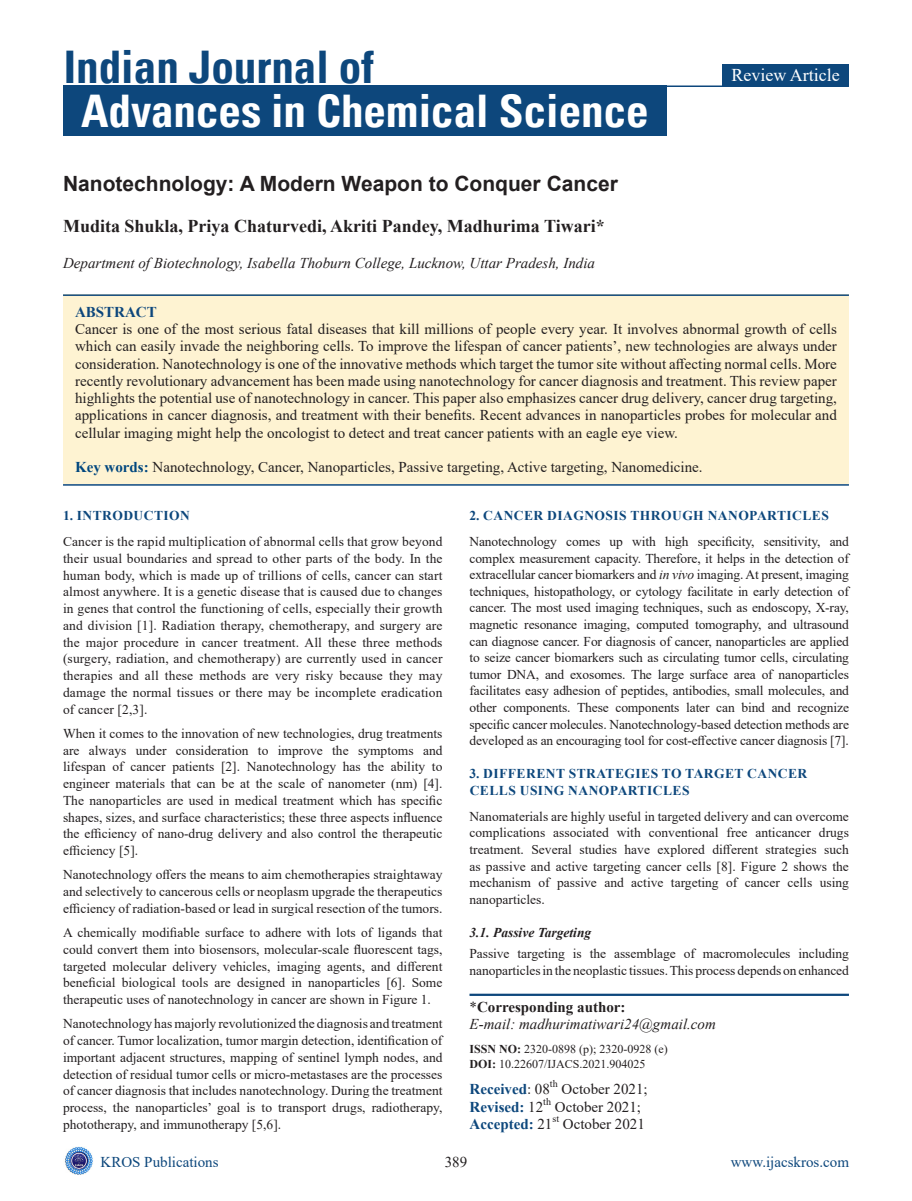
<style>
.page{position:relative;width:912px;height:1201px;background:#fff}
.page>*{position:absolute;margin:0;border:0;box-sizing:border-box;transform-origin:0 0}
.JN{font:700 condensed 45px "Univers";color:#fff}
.JN-2{font:700 condensed 45px "Univers";color:#0d477c}
.AT{font:700 21px "Arial";color:#231f20}
.AU{font:700 18px "Times New Roman";color:#231f20}
.t1{font:18px "Times New Roman";color:#fff}
.ABS{font:15px/17.2px "Times New Roman";color:#231f20;text-align:justify}
.KWD{font:15px "Times New Roman";color:#231f20}
.AFF{font:italic 15px "Times New Roman";color:#231f20}
.ADD{font:italic 15px/17.2px "Times New Roman";color:#231f20}
.HIS{font:15px "Times New Roman";color:#231f20}
.doi{font:15px "Times New Roman";color:#0d477c}
.HIS-2{font:700 15px "Times New Roman";color:#0d477c}
.ABSH{font:700 15px "Times New Roman";color:#0d477c}
.doi-2{font:15px "Times New Roman";color:#231f20}
.TX{font:13.5px/16.8px "Times New Roman";color:#231f20;text-align:justify}
.t2{font:700 13.5px/16.6px "Times New Roman";letter-spacing:.035em;color:#0d477c}
.t3{font:italic 700 13.5px "Times New Roman";color:#231f20}
.DOI{font:12px/15px "Times New Roman";color:#231f20}
.HIS-3{font:10.05px "Times New Roman";color:#231f20}
.s1{font-weight:700;color:#00467e}
.s2{font-style:italic}
.s3{font-style:normal}
.s4{font-weight:700;font-style:normal}
.s5{font-weight:700}
.s6{font-weight:400;color:#231f20}
</style>
<div class="page">
<img style="left:65px;top:1147px;width:28px;height:28px">
<hr style="left:469px;top:994px;width:380px;height:2px;background:#0d477c">
<div style="left:63px;top:295px;width:786px;height:189px;background:#fef3d2"></div>
<hr style="left:63px;top:294px;width:786px;height:2px;background:#0d477c">
<hr style="left:63px;top:484px;width:786px;height:2px;background:#0d477c">
<div style="left:63px;top:86px;width:603px;height:50px;background:#0d477c"></div>
<hr style="left:666px;top:86px;width:183px;height:1px;background:#0d477c">
<div style="left:722px;top:64px;width:127px;height:22px;background:#0d477c"></div>
<p class="JN-2" style="left:64px;top:39px;width:312px">Indian Journal of</p>
<p class="JN" style="left:81px;top:83px;width:569px">Advances in Chemical Science</p>
<p class="AT" style="left:63px;top:169px;width:556px">Nanotechnology: A Modern Weapon to Conquer Cancer</p>
<p class="AU" style="left:63px;top:213px;width:543px">Mudita Shukla, Priya Chaturvedi, Akriti Pandey, Madhurima Tiwari*</p>
<p class="AFF" style="left:63px;top:252px;width:533px">Department of Biotechnology, Isabella Thoburn College, Lucknow, Uttar Pradesh, India</p>
<p class="t1" style="left:731px;top:62px;width:110px">Review Article</p>
<p class="ABSH" style="left:75px;top:301px;width:83px">ABSTRACT</p>
<p class="ABS" style="left:75px;top:320px;width:763px">Cancer is one of the most serious fatal diseases that kill millions of people every year. It involves abnormal growth of cells which can easily invade the neighboring cells. To improve the lifespan of cancer patients’, new technologies are always under consideration. Nanotechnology is one of the innovative methods which target the tumor site without affecting normal cells. More recently revolutionary advancement has been made using nanotechnology for cancer diagnosis and treatment. This review paper highlights the potential use of nanotechnology in cancer. This paper also emphasizes cancer drug delivery, cancer drug targeting, applications in cancer diagnosis, and treatment with their benefits. Recent advances in nanoparticles probes for molecular and cellular imaging might help the oncologist to detect and treat cancer patients with an eagle eye view.</p>
<p class="KWD" style="left:75px;top:457px;width:629px"><span class="s1">Key words:</span> Nanotechnology, Cancer, Nanoparticles, Passive targeting, Active targeting, Nanomedicine.</p>
<h1 class="t2" style="left:63px;top:507px;width:128px">1. INTRODUCTION</h1>
<p class="TX" style="left:63px;top:533px;width:381px">Cancer is the rapid multiplication of abnormal cells that grow beyond their usual boundaries and spread to other parts of the body. In the human body, which is made up of trillions of cells, cancer can start almost anywhere. It is a genetic disease that is caused due to changes in genes that control the functioning of cells, especially their growth and division [1]. Radiation therapy, chemotherapy, and surgery are the major procedure in cancer treatment. All these three methods (surgery, radiation, and chemotherapy) are currently used in cancer therapies and all these methods are very risky because they may damage the normal tissues or there may be incomplete eradication of cancer [2,3].</p>
<p class="TX" style="left:63px;top:725px;width:381px">When it comes to the innovation of new technologies, drug treatments are always under consideration to improve the symptoms and lifespan of cancer patients [2]. Nanotechnology has the ability to engineer materials that can be at the scale of nanometer (nm) [4].<br>The nanoparticles are used in medical treatment which has specific shapes, sizes, and surface characteristics; these three aspects influence the efficiency of nano-drug delivery and also control the therapeutic efficiency [5].</p>
<p class="TX" style="left:63px;top:866px;width:381px">Nanotechnology offers the means to aim chemotherapies straightaway and selectively to cancerous cells or neoplasm upgrade the therapeutics efficiency of radiation-based or lead in surgical resection of the tumors.</p>
<p class="TX" style="left:63px;top:924px;width:381px">A chemically modifiable surface to adhere with lots of ligands that could convert them into biosensors, molecular-scale fluorescent tags, targeted molecular delivery vehicles, imaging agents, and different beneficial biological tools are designed in nanoparticles [6]. Some therapeutic uses of nanotechnology in cancer are shown in Figure 1.</p>
<p class="TX" style="left:63px;top:1015px;width:381px">Nanotechnology has majorly revolutionized the diagnosis and treatment of cancer. Tumor localization, tumor margin detection, identification of important adjacent structures, mapping of sentinel lymph nodes, and detection of residual tumor cells or micro-metastases are the processes of cancer diagnosis that includes nanotechnology. During the treatment process, the nanoparticles’ goal is to transport drugs, radiotherapy, phototherapy, and immunotherapy [5,6].</p>
<h1 class="t2" style="left:469px;top:507px;width:361px">2. CANCER DIAGNOSIS THROUGH NANOPARTICLES</h1>
<p class="TX" style="left:469px;top:533px;width:381px">Nanotechnology comes up with high specificity, sensitivity, and complex measurement capacity. Therefore, it helps in the detection of extracellular cancer biomarkers and <span class="s2">in vivo</span> imaging. At present, imaging techniques, histopathology, or cytology facilitate in early detection of cancer. The most used imaging techniques, such as endoscopy, X-ray, magnetic resonance imaging, computed tomography, and ultrasound can diagnose cancer. For diagnosis of cancer, nanoparticles are applied to seize cancer biomarkers such as circulating tumor cells, circulating tumor DNA, and exosomes. The large surface area of nanoparticles facilitates easy adhesion of peptides, antibodies, small molecules, and other components. These components later can bind and recognize specific cancer molecules. Nanotechnology-based detection methods are developed as an encouraging tool for cost-effective cancer diagnosis [7].</p>
<h1 class="t2" style="left:469px;top:765px;width:339px">3. DIFFERENT STRATEGIES TO TARGET CANCER<br>CELLS USING NANOPARTICLES</h1>
<p class="TX" style="left:469px;top:807px;width:381px">Nanomaterials are highly useful in targeted delivery and can overcome complications associated with conventional free anticancer drugs treatment. Several studies have explored different strategies such as passive and active targeting cancer cells [8]. Figure 2 shows the mechanism of passive and active targeting of cancer cells using nanoparticles.</p>
<h2 class="t3" style="left:469px;top:923px;width:123px">3.1. Passive Targeting</h2>
<p class="TX" style="left:469px;top:945px;width:381px">Passive targeting is the assemblage of macromolecules including nanoparticles in the neoplastic tissues. This process depends on enhanced</p>
<p class="ADD" style="left:469px;top:998px;width:248px"><span class="s3">*</span><span class="s4">Corresponding author:<br></span>E-mail: madhurimatiwari24@gmail.com</p>
<p class="DOI" style="left:469px;top:1041px;width:200px"><span class="s5">ISSN NO:</span> 2320-0898 (p); 2320-0928 (e)<br><span class="s5">DOI:</span> 10.22607/IJACS.2021.904025</p>
<p class="HIS-2" style="left:469px;top:1079px;width:82px">Received<span class="s6">: 08</span></p>
<p class="HIS-3" style="left:550px;top:1077px;width:9px">th</p>
<p class="HIS" style="left:561px;top:1079px;width:88px">October 2021;</p>
<p class="HIS-3" style="left:543px;top:1094px;width:9px">th</p>
<p class="HIS" style="left:555px;top:1096px;width:88px">October 2021;</p>
<p class="HIS-2" style="left:469px;top:1096px;width:75px">Revised: <span class="s6">12</span></p>
<p class="HIS-2" style="left:469px;top:1113px;width:84px">Accepted: <span class="s6">21</span></p>
<p class="HIS-3" style="left:552px;top:1111px;width:8px">st</p>
<p class="HIS" style="left:563px;top:1113px;width:84px">October 2021</p>
<p class="doi" style="left:100px;top:1151px;width:119px">KROS Publications</p>
<p class="doi-2" style="left:445px;top:1151px;width:24px">389</p>
<p class="doi" style="left:730px;top:1151px;width:120px">www.ijacskros.com</p>
</div>
